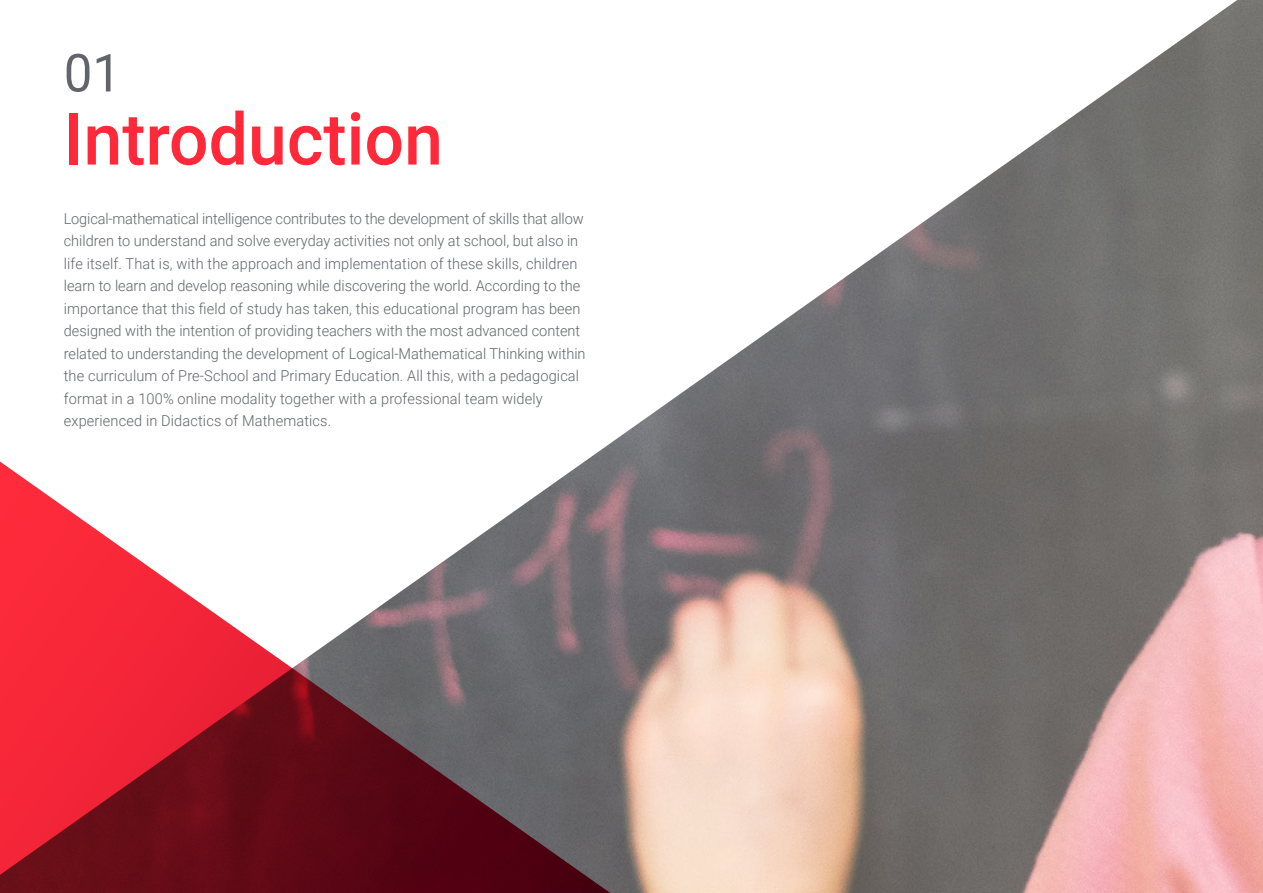
<style>
.page{position:relative;width:1263px;height:893px;background:#fff}
.page>*{position:absolute;margin:0;border:0;box-sizing:border-box;transform-origin:0 0}
.t1{font:500 72px "Roboto";color:#ff293a}
.t2{font:52.5px "Roboto";color:#61646a}
.t3{font:300 15px/22.5px "Roboto";color:#61646a}
</style>
<div class="page">
<img style="left:606px;top:0;width:657px;height:893px">
<svg style="left:0;top:446px;width:640px;height:447px"></svg>
<h2 class="t2" style="left:64px;top:36px;width:59px">01</h2>
<h1 class="t1" style="left:64px;top:89px;width:381px">Introduction</h1>
<p class="t3" style="left:64px;top:207px;width:523px">Logical-mathematical intelligence contributes to the development of skills that allow children to understand and solve everyday activities not only at school, but also in life itself. That is, with the approach and implementation of these skills, children learn to learn and develop reasoning while discovering the world. According to the importance that this field of study has taken, this educational program has been designed with the intention of providing teachers with the most advanced content related to understanding the development of Logical-Mathematical Thinking within the curriculum of Pre-School and Primary Education. All this, with a pedagogical format in a 100% online modality together with a professional team widely experienced in Didactics of Mathematics.</p>
</div>
